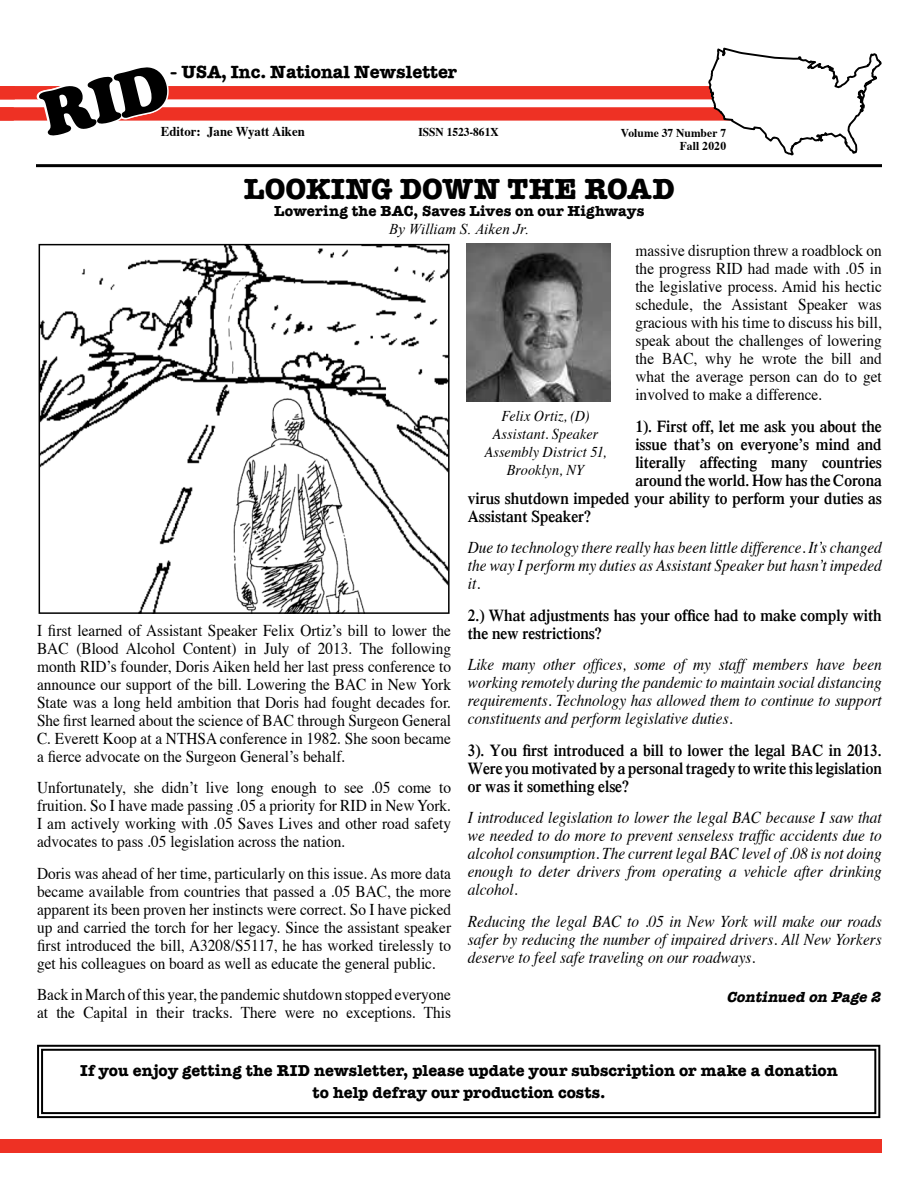
<style>
.page{position:relative;width:918px;height:1188px;background:#fff}
.page>*{position:absolute;margin:0;border:0;box-sizing:border-box;transform-origin:0 0}
.t1{font:700 30px "American Typewriter";color:#000}
.t2{font:700 17.85px "American Typewriter LT";color:#000}
.t3{font:16.5px/18px "Times";color:#000;text-align:justify;scale:.93 1}
.t4{font:italic 16.5px/18px "Times";color:#000;text-align:justify;scale:.93 1}
.t5{font:600 16.5px/18px "Times";color:#000;scale:.93 1}
.t6{font:700 16.35px/21.8px "American Typewriter";letter-spacing:.005em;color:#000;text-align:center}
.t7{font:italic 15px/18px "Times";letter-spacing:.005em;color:#000;text-align:center;scale:.95 1}
.t8{font:700 15px "American Typewriter";letter-spacing:.01em;color:#000}
.t9{font:italic 15px "Times New Roman";color:#000}
.t10{font:italic 700 15px "American Typewriter";color:#000}
.t11{font:700 13.5px "Times";color:#000;scale:.95 1}
.t12{font:700 12px/13.5px "Times";color:#000;text-align:right;scale:.96 1}
.t13{font:700 12px "Times";color:#000;scale:.95 1}
</style>
<div class="page">
<div style="left:0;top:86px;width:735px;height:13px;background:#ee3124"></div>
<div style="left:0;top:107px;width:756px;height:14px;background:#ee3124"></div>
<svg style="left:708px;top:48px;width:174px;height:107px"></svg>
<div style="left:0;top:1139px;width:882px;height:13px;background:#ee3124"></div>
<hr style="left:36px;top:164px;width:846px;height:3px;background:#000">
<img style="left:42px;top:247px;width:405px;height:364px">
<div style="left:39px;top:244px;width:411px;height:370px;border:2px solid #000"></div>
<svg style="left:37px;top:1044px;width:844px;height:75px"></svg>
<div style="left:41px;top:1049px;width:835px;height:65px;border:2px solid #000"></div>
<img style="left:466px;top:244px;width:144px;height:158px">
<svg style="left:37px;top:86px;width:134px;height:35px"></svg>
<p class="t2" style="left:170px;top:62px;width:289px">- USA, Inc. National Newsletter</p>
<p class="t11" style="left:161px;top:118px;width:153px">Editor: Jane Wyatt Aiken</p>
<p class="t13" style="left:418px;top:121px;width:86px">ISSN 1523-861X</p>
<p class="t12" style="left:621px;top:124px;width:111px">Volume 37 Number 7<br>Fall 2020</p>
<h1 class="t1" style="left:244px;top:163px;width:432px">LOOKING DOWN THE ROAD</h1>
<p class="t8" style="left:274px;top:198px;width:372px">Lowering the BAC, Saves Lives on our Highways</p>
<p class="t9" style="left:389px;top:219px;width:142px">By William S. Aiken Jr.</p>
<p class="t3" style="left:37px;top:620px;width:447px">I first learned of Assistant Speaker Felix Ortiz’s bill to lower the BAC (Blood Alcohol Content) in July of 2013. The following month RID’s founder, Doris Aiken held her last press conference to announce our support of the bill. Lowering the BAC in New York State was a long held ambition that Doris had fought decades for.<br>She first learned about the science of BAC through Surgeon General C. Everett Koop at a NTHSA conference in 1982. She soon became a fierce advocate on the Surgeon General’s behalf.</p>
<p class="t3" style="left:37px;top:777px;width:447px">Unfortunately, she didn’t live long enough to see .05 come to fruition. So I have made passing .05 a priority for RID in New York.<br>I am actively working with .05 Saves Lives and other road safety advocates to pass .05 legislation across the nation.</p>
<p class="t3" style="left:37px;top:863px;width:447px">Doris was ahead of her time, particularly on this issue. As more data became available from countries that passed a .05 BAC, the more apparent its been proven her instincts were correct. So I have picked up and carried the torch for her legacy. Since the assistant speaker first introduced the bill, A3208/S5117, he has worked tirelessly to get his colleagues on board as well as educate the general public.</p>
<p class="t3" style="left:37px;top:984px;width:447px">Back in March of this year, the pandemic shutdown stopped everyone at the Capital in their tracks. There were no exceptions. This</p>
<p class="t3" style="left:635px;top:241px;width:267px">massive disruption threw a roadblock on the progress RID had made with .05 in the legislative process. Amid his hectic schedule, the Assistant Speaker was gracious with his time to discuss his bill, speak about the challenges of lowering the BAC, why he wrote the bill and what the average person can do to get involved to make a difference.</p>
<p class="t5" style="left:635px;top:417px;width:266px">1). First off, let me ask you about the</p>
<p class="t5" style="left:635px;top:435px;width:266px">issue that’s on everyone’s mind and</p>
<p class="t5" style="left:635px;top:453px;width:266px">literally affecting many countries</p>
<p class="t5" style="left:635px;top:471px;width:267px">around the world. How has the Corona</p>
<p class="t5" style="left:468px;top:489px;width:447px">virus shutdown impeded your ability to perform your duties as</p>
<p class="t5" style="left:468px;top:507px;width:134px">Assistant Speaker?</p>
<p class="t4" style="left:468px;top:538px;width:447px">Due to technology there really has been little difference. It’s changed the way I perform my duties as Assistant Speaker but hasn’t impeded it.</p>
<p class="t5" style="left:468px;top:606px;width:447px">2.) What adjustments has your office had to make comply with the new restrictions?</p>
<p class="t4" style="left:468px;top:655px;width:447px">Like many other offices, some of my staff members have been working remotely during the pandemic to maintain social distancing requirements. Technology has allowed them to continue to support constituents and perform legislative duties.</p>
<p class="t5" style="left:468px;top:741px;width:447px;text-align:justify">3). You first introduced a bill to lower the legal BAC in 2013.<br>Were you motivated by a personal tragedy to write this legislation or was it something else?</p>
<p class="t4" style="left:468px;top:808px;width:447px">I introduced legislation to lower the legal BAC because I saw that we needed to do more to prevent senseless traffic accidents due to alcohol consumption. The current legal BAC level of .08 is not doing enough to deter drivers from operating a vehicle after drinking alcohol.</p>
<p class="t4" style="left:468px;top:911px;width:447px">Reducing the legal BAC to .05 in New York will make our roads safer by reducing the number of impaired drivers. All New Yorkers deserve to feel safe traveling on our roadways.</p>
<p class="t7" style="left:484px;top:406px;width:130px">Felix Ortiz, (D)<br>Assistant. Speaker<br>Assembly District 51,<br>Brooklyn, NY</p>
<p class="t10" style="left:727px;top:984px;width:160px">Continuedon Page2</p>
<p class="t6" style="left:80px;top:1059px;width:759px">If you enjoy getting the RID newsletter, please update your subscription or make a donation to help defray our production costs.</p>
</div>
